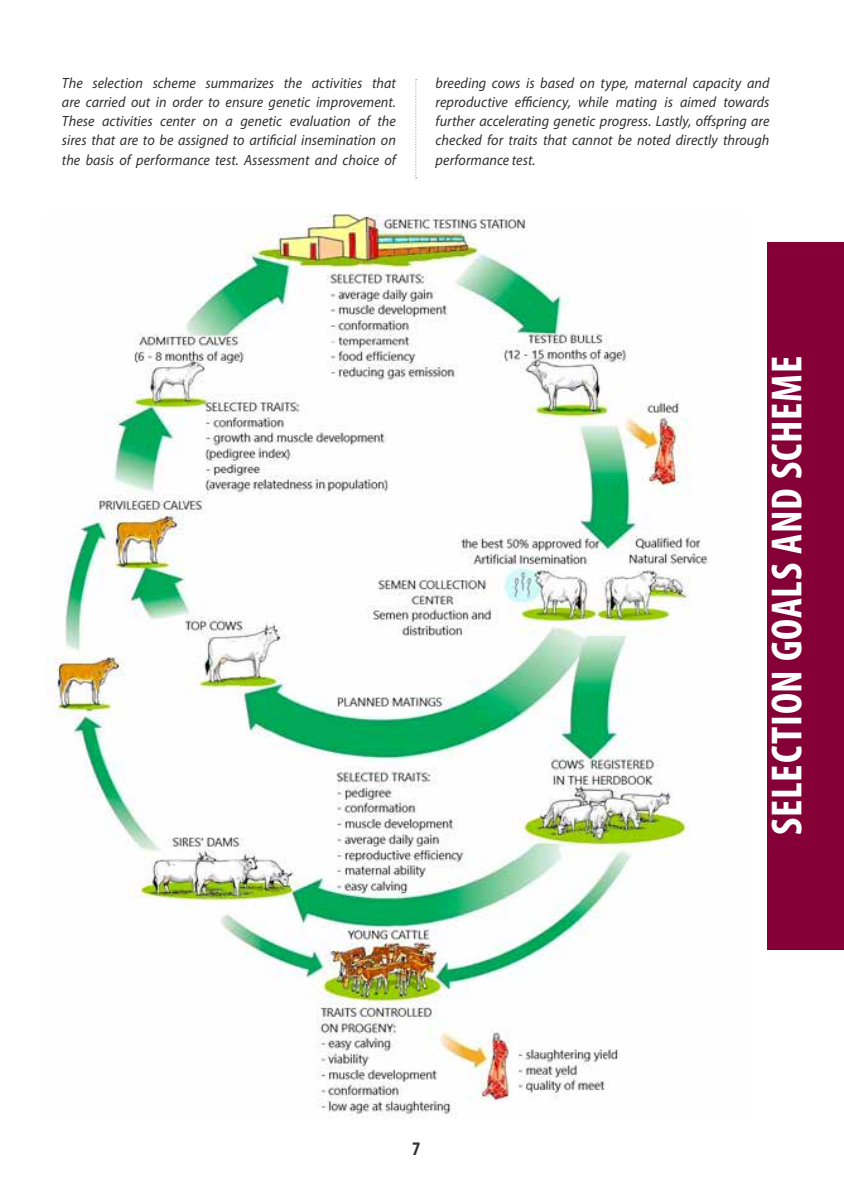
<style>
.page{position:relative;width:844px;height:1191px;background:#fff}
.page>*{position:absolute;margin:0;border:0;box-sizing:border-box;transform-origin:0 0}
.t1{font:700 condensed 43.75px "Myriad Pro";letter-spacing:.02em;color:#fff}
.t2{font:700 condensed 19.25px "Myriad Pro";color:#312f32}
.t3{font:italic 14.88px/19.2px "Myriad Pro";letter-spacing:.005em;color:#312f32;text-align:justify;scale:.95 1}
</style>
<div class="page">
<div style="left:767px;top:241px;width:76px;height:708px;background:#840037"></div>
<img style="left:48px;top:215px;width:661px;height:903px">
<svg style="left:415px;top:79px;width:1px;height:99px"></svg>
<p class="t3" style="left:62px;top:73px;width:353px">The selection scheme summarizes the activities that are carried out in order to ensure genetic improvement.<br>These activities center on a genetic evaluation of the sires that are to be assigned to artificial insemination on the basis of performance test. Assessment and choice of</p>
<p class="t3" style="left:435px;top:73px;width:353px">breeding cows is based on type, maternal capacity and reproductive efficiency, while mating is aimed towards further accelerating genetic progress. Lastly, offspring are checked for traits that cannot be noted directly through performance test.</p>
<p class="t2" style="left:412px;top:1136px;width:10px">7</p>
<h1 class="t1" style="left:759px;top:835px;width:481px;rotate:-90deg">SELECTION GOALS AND SCHEME</h1>
</div>
